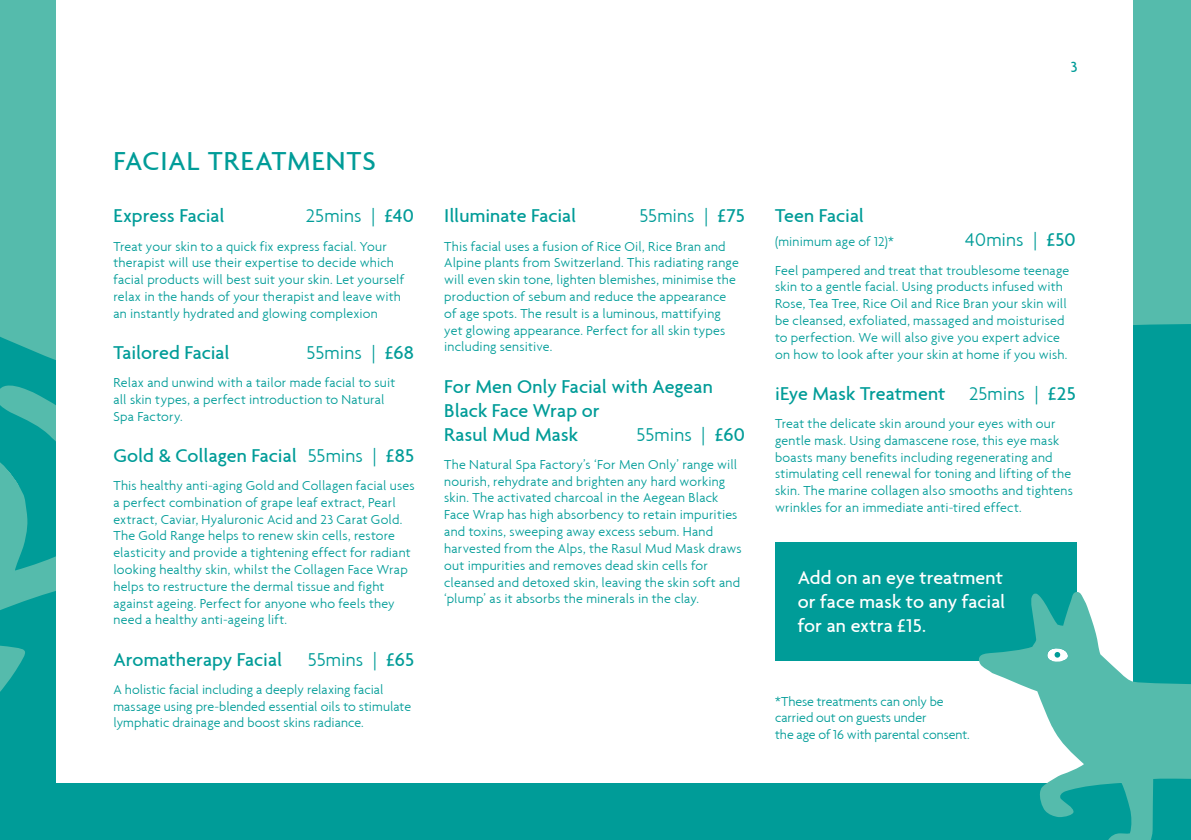
<style>
.page{position:relative;width:1191px;height:840px;background:#fff}
.page>*{position:absolute;margin:0;border:0;box-sizing:border-box;transform-origin:0 0}
.t1{font:500 28px "Agenda";letter-spacing:.04em;color:#009c98}
.t2{font:500 20px/24px "Agenda";letter-spacing:-.005em;color:#009c98}
.t3{font:300 20px "Agenda";color:#009c98}
.t4{font:500 20px/24px "Agenda";color:#fff}
.t5{font:500 16px "Agenda";color:#009c98}
.t6{font:300 14px/16.8px "Agenda";letter-spacing:.01em;color:#009c98}
.s1{font-weight:500}
.s2{font-weight:300}
</style>
<div class="page">
<div style="left:0;top:0;width:1191px;height:839px;background:#55bbac"></div>
<div style="left:65px;top:324px;width:1126px;height:515px;background:#009c98"></div>
<svg style="left:0;top:307px;width:65px;height:532px"></svg>
<div style="left:57px;top:0;width:1076px;height:781px;background:#fff"></div>
<div style="left:775px;top:542px;width:302px;height:118px;background:#009c98"></div>
<svg style="left:978px;top:590px;width:213px;height:249px"></svg>
<svg style="left:1047px;top:644px;width:21px;height:20px"></svg>
<p class="t5" style="left:1070px;top:57px;width:8px">3</p>
<h1 class="t1" style="left:113px;top:144px;width:264px">FACIAL TREATMENTS</h1>
<h2 class="t2" style="left:113px;top:203px;width:113px">Express Facial</h2>
<h2 class="t3" style="left:306px;top:204px;width:110px">25mins | <span class="s1">£40</span></h2>
<p class="t6" style="left:113px;top:237px;width:292px">Treat your skin to a quick fix express facial. Your therapist will use their expertise to decide which facial products will best suit your skin. Let yourself relax in the hands of your therapist and leave with an instantly hydrated and glowing complexion</p>
<h2 class="t2" style="left:113px;top:340px;width:118px">Tailored Facial</h2>
<h2 class="t3" style="left:307px;top:340px;width:109px">55mins | <span class="s1">£68</span></h2>
<p class="t6" style="left:113px;top:374px;width:283px">Relax and unwind with a tailor made facial to suit all skin types, a perfect introduction to Natural<br>Spa Factory.</p>
<h2 class="t2" style="left:113px;top:442px;width:302px">Gold &amp; Collagen Facial <span class="s2">55mins |</span> £85</h2>
<p class="t6" style="left:113px;top:476px;width:303px">This healthy anti-aging Gold and Collagen facial uses a perfect combination of grape leaf extract, Pearl extract, Caviar, Hyaluronic Acid and 23 Carat Gold.<br>The Gold Range helps to renew skin cells, restore elasticity and provide a tightening effect for radiant looking healthy skin, whilst the Collagen Face Wrap helps to restructure the dermal tissue and fight against ageing. Perfect for anyone who feels they need a healthy anti-ageing lift.</p>
<h2 class="t2" style="left:113px;top:646px;width:170px">Aromatherapy Facial</h2>
<h2 class="t3" style="left:308px;top:647px;width:107px">55mins | <span class="s1">£65</span></h2>
<p class="t6" style="left:113px;top:680px;width:299px">A holistic facial including a deeply relaxing facial massage using pre-blended essential oils to stimulate lymphatic drainage and boost skins radiance.</p>
<h2 class="t2" style="left:444px;top:203px;width:134px">Illuminate Facial</h2>
<h2 class="t3" style="left:639px;top:204px;width:107px">55mins | <span class="s1">£75</span></h2>
<p class="t6" style="left:444px;top:237px;width:296px">This facial uses a fusion of Rice Oil, Rice Bran and Alpine plants from Switzerland. This radiating range will even skin tone, lighten blemishes, minimise the production of sebum and reduce the appearance of age spots. The result is a luminous, mattifying yet glowing appearance. Perfect for all skin types including sensitive.</p>
<h2 class="t2" style="left:444px;top:373px;width:270px">For Men Only Facial with Aegean<br>Black Face Wrap or<br>Rasul Mud Mask</h2>
<h2 class="t3" style="left:636px;top:422px;width:110px">55mins | <span class="s1">£60</span></h2>
<p class="t6" style="left:444px;top:455px;width:299px">The Natural Spa Factory’s ‘For Men Only’ range will nourish, rehydrate and brighten any hard working skin. The activated charcoal in the Aegean Black Face Wrap has high absorbency to retain impurities and toxins, sweeping away excess sebum. Hand harvested from the Alps, the Rasul Mud Mask draws out impurities and removes dead skin cells for cleansed and detoxed skin, leaving the skin soft and ‘plump’ as it absorbs the minerals in the clay.</p>
<h2 class="t2" style="left:775px;top:203px;width:91px">Teen Facial</h2>
<p class="t6" style="left:775px;top:233px;width:120px">(minimum age of 12)*</p>
<h2 class="t3" style="left:965px;top:228px;width:112px">40mins | <span class="s1">£50</span></h2>
<p class="t6" style="left:775px;top:261px;width:296px">Feel pampered and treat that troublesome teenage skin to a gentle facial. Using products infused with Rose, Tea Tree, Rice Oil and Rice Bran your skin will be cleansed, exfoliated, massaged and moisturised to perfection. We will also give you expert advice on how to look after your skin at home if you wish.</p>
<h2 class="t2" style="left:775px;top:380px;width:302px">iEye Mask Treatment <span class="s2">25mins |</span> £25</h2>
<p class="t6" style="left:775px;top:414px;width:299px">Treat the delicate skin around your eyes with our gentle mask. Using damascene rose, this eye mask boasts many benefits including regenerating and stimulating cell renewal for toning and lifting of the skin. The marine collagen also smooths and tightens wrinkles for an immediate anti-tired effect.</p>
<h2 class="t4" style="left:797px;top:564px;width:209px">Add on an eye treatment or face mask to any facial for an extra £15.</h2>
<p class="t6" style="left:775px;top:692px;width:196px">*These treatments can only be carried out on guests under<br>the age of 16 with parental consent.</p>
</div>
